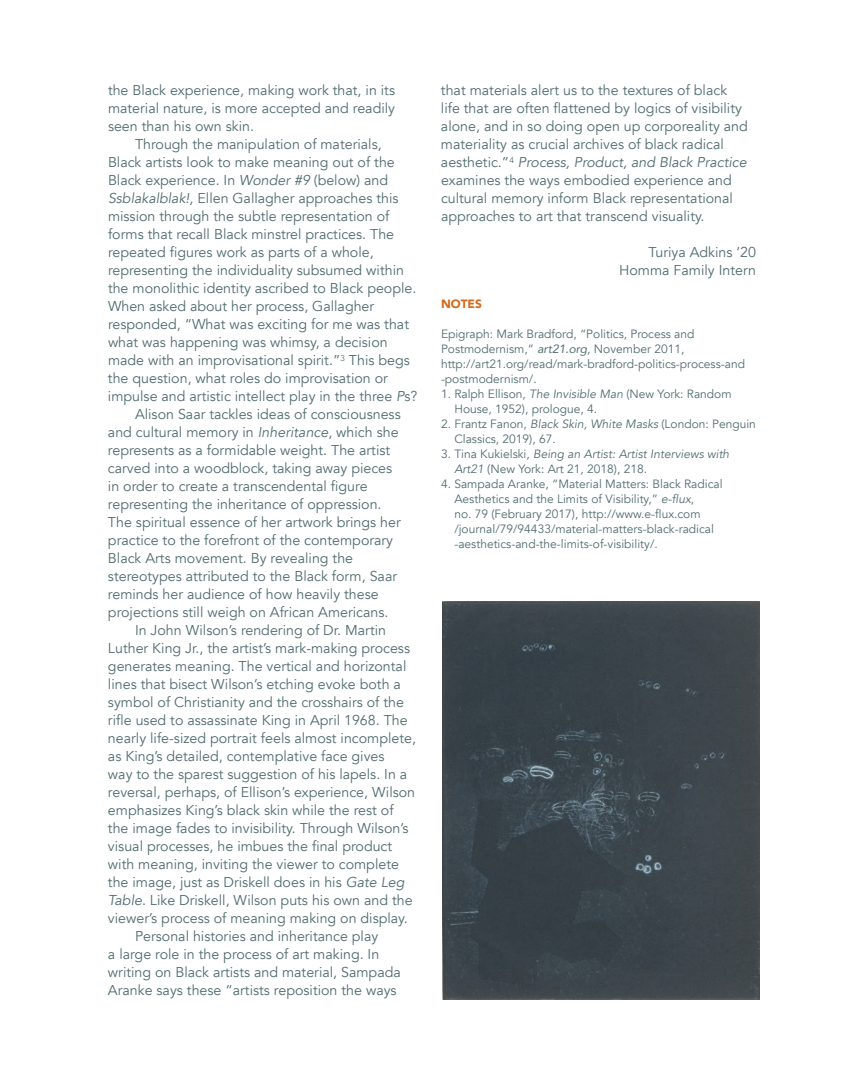
<style>
.page{position:relative;width:864px;height:1080px;background:#fff}
.page>*{position:absolute;margin:0;border:0;box-sizing:border-box;transform-origin:0 0}
.t1{font:14.25px/18px "Avenir";color:#516c6f;text-align:justify}
.t2{font:12px/15px "Avenir";color:#516c6f}
.t3{font:900 12px "Avenir";color:#d3691a}
.s1{font-style:italic}
</style>
<div class="page">
<img style="left:443px;top:602px;width:316px;height:398px">
<p class="t1" style="left:108px;top:82px;width:289px">the Black experience, making work that, in its material nature, is more accepted and readily seen than his own skin.</p>
<p class="t1" style="left:135px;top:136px;width:248px">Through the manipulation of materials,</p>
<p class="t1" style="left:108px;top:154px;width:288px">Black artists look to make meaning out of the</p>
<p class="t1" style="left:108px;top:172px;width:282px">Black experience. In <span class="s1">Wonder #9</span> (below) and</p>
<p class="t1" style="left:108px;top:190px;width:292px"><span class="s1">Ssblakalblak!</span>, Ellen Gallagher approaches this</p>
<p class="t1" style="left:108px;top:208px;width:283px">mission through the subtle representation of</p>
<p class="t1" style="left:108px;top:226px;width:288px">forms that recall Black minstrel practices. The</p>
<p class="t1" style="left:108px;top:244px;width:267px">repeated figures work as parts of a whole,</p>
<p class="t1" style="left:108px;top:262px;width:298px">representing the individuality subsumed within</p>
<p class="t1" style="left:108px;top:280px;width:310px">the monolithic identity ascribed to Black people.</p>
<p class="t1" style="left:108px;top:298px;width:268px">When asked about her process, Gallagher</p>
<p class="t1" style="left:108px;top:316px;width:303px">responded, “What was exciting for me was that</p>
<p class="t1" style="left:108px;top:334px;width:281px">what was happening was whimsy, a decision</p>
<p class="t1" style="left:108px;top:352px;width:303px">made with an improvisational spirit.”<sup>3</sup> This begs</p>
<p class="t1" style="left:108px;top:370px;width:281px">the question, what roles do improvisation or</p>
<p class="t1" style="left:108px;top:388px;width:311px">impulse and artistic intellect play in the three <span class="s1">P</span>s?</p>
<p class="t1" style="left:135px;top:406px;width:267px">Alison Saar tackles ideas of consciousness</p>
<p class="t1" style="left:108px;top:424px;width:292px">and cultural memory in <span class="s1">Inheritance</span>, which she</p>
<p class="t1" style="left:108px;top:442px;width:284px">represents as a formidable weight. The artist</p>
<p class="t1" style="left:108px;top:460px;width:286px">carved into a woodblock, taking away pieces</p>
<p class="t1" style="left:108px;top:478px;width:261px">in order to create a transcendental figure</p>
<p class="t1" style="left:108px;top:496px;width:275px">representing the inheritance of oppression.</p>
<p class="t1" style="left:108px;top:514px;width:294px">The spiritual essence of her artwork brings her</p>
<p class="t1" style="left:108px;top:532px;width:287px">practice to the forefront of the contemporary</p>
<p class="t1" style="left:108px;top:550px;width:247px">Black Arts movement. By revealing the</p>
<p class="t1" style="left:108px;top:568px;width:291px">stereotypes attributed to the Black form, Saar</p>
<p class="t1" style="left:108px;top:586px;width:272px">reminds her audience of how heavily these</p>
<p class="t1" style="left:108px;top:604px;width:282px">projections still weigh on African Americans.</p>
<p class="t1" style="left:135px;top:622px;width:253px">In John Wilson’s rendering of Dr. Martin</p>
<p class="t1" style="left:108px;top:640px;width:304px">Luther King Jr., the artist’s mark-making process</p>
<p class="t1" style="left:108px;top:658px;width:300px">generates meaning. The vertical and horizontal</p>
<p class="t1" style="left:108px;top:676px;width:294px">lines that bisect Wilson’s etching evoke both a</p>
<p class="t1" style="left:108px;top:694px;width:298px">symbol of Christianity and the crosshairs of the</p>
<p class="t1" style="left:108px;top:712px;width:301px">rifle used to assassinate King in April 1968. The</p>
<p class="t1" style="left:108px;top:730px;width:310px">nearly life-sized portrait feels almost incomplete,</p>
<p class="t1" style="left:108px;top:748px;width:278px">as King’s detailed, contemplative face gives</p>
<p class="t1" style="left:108px;top:766px;width:301px">way to the sparest suggestion of his lapels. In a</p>
<p class="t1" style="left:108px;top:784px;width:309px">reversal, perhaps, of Ellison’s experience, Wilson</p>
<p class="t1" style="left:108px;top:802px;width:287px">emphasizes King’s black skin while the rest of</p>
<p class="t1" style="left:108px;top:820px;width:302px">the image fades to invisibility. Through Wilson’s</p>
<p class="t1" style="left:108px;top:838px;width:286px">visual processes, he imbues the final product</p>
<p class="t1" style="left:108px;top:856px;width:293px">with meaning, inviting the viewer to complete</p>
<p class="t1" style="left:108px;top:874px;width:298px">the image, just as Driskell does in his <span class="s1">Gate Leg</span></p>
<p class="t1" style="left:108px;top:892px;width:306px"><span class="s1">Table</span>. Like Driskell, Wilson puts his own and the</p>
<p class="t1" style="left:108px;top:910px;width:301px">viewer’s process of meaning making on display.</p>
<p class="t1" style="left:135px;top:928px;width:245px">Personal histories and inheritance play</p>
<p class="t1" style="left:108px;top:946px;width:273px">a large role in the process of art making. In</p>
<p class="t1" style="left:108px;top:964px;width:294px">writing on Black artists and material, Sampada</p>
<p class="t1" style="left:108px;top:982px;width:290px">Aranke says these “artists reposition the ways</p>
<p class="t1" style="left:441px;top:82px;width:308px;text-align:left">that materials alert us to the textures of black life that are often flattened by logics of visibility alone, and in so doing open up corporeality and materiality as crucial archives of black radical aesthetic.”<sup>4</sup> <span class="s1">Process, Product, and Black Practice </span>examines the ways embodied experience and cultural memory inform Black representational approaches to art that transcend visuality.</p>
<p class="t1" style="left:619px;top:244px;width:138px;text-align:right">Turiya Adkins ’20<br>Homma Family Intern</p>
<p class="t3" style="left:441px;top:294px;width:43px">NOTES</p>
<p class="t2" style="left:441px;top:327px;width:306px">Epigraph: Mark Bradford, “Politics, Process and Postmodernism,” <span class="s1">art21.org</span>, November 2011, http://art21.org/read/mark-bradford-politics-process-and -postmodernism/.</p>
<p class="t2" style="left:454px;top:387px;width:279px;text-indent:-13px">1. Ralph Ellison, <span class="s1">The Invisible Man</span> (New York: Random<br>House, 1952), prologue, 4.</p>
<p class="t2" style="left:454px;top:417px;width:303px;text-indent:-13px">2. Frantz Fanon, <span class="s1">Black Skin, White Masks</span> (London: Penguin<br>Classics, 2019), 67.</p>
<p class="t2" style="left:454px;top:447px;width:276px;text-indent:-13px">3. Tina Kukielski, <span class="s1">Being an Artist: Artist Interviews with<br>Art21</span> (New York: Art 21, 2018), 218.</p>
<p class="t2" style="left:454px;top:477px;width:270px;text-indent:-13px">4. Sampada Aranke, “Material Matters: Black Radical Aesthetics and the Limits of Visibility,” <span class="s1">e-flux</span>,<br>no. 79 (February 2017), http://www.e-flux.com /journal/79/94433/material-matters-black-radical -aesthetics-and-the-limits-of-visibility/.</p>
</div>
